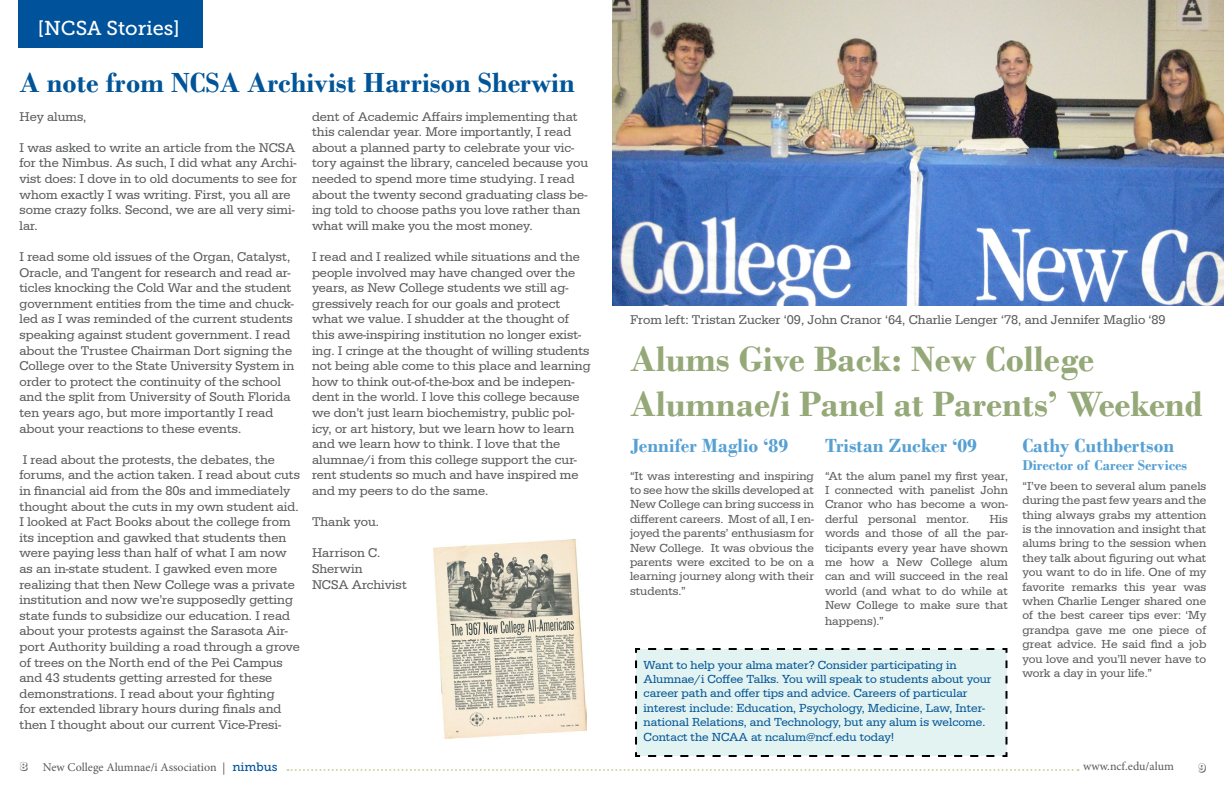
<style>
.page{position:relative;width:1224px;height:792px;background:#fff}
.page>*{position:absolute;margin:0;border:0;box-sizing:border-box;transform-origin:0 0}
.t1{font:700 37px/44.4px "Bodoni";color:#95a877}
.t2{font:700 29px "Bodoni";color:#005497}
.t3{font:700 20px "Bodoni";color:#56a0d3}
.t4{font:20px "Museo Slab 500";color:#fff}
.t5{font:700 15px "Bodoni";color:#56a0d3}
.t6{font:13px/15.6px "Serifa";color:#58595b}
.t7{font:12px/14.4px "Serifa";color:#58595b;text-align:justify}
.t8{font:12px/14.4px "Serifa";color:#005497}
.t9{font:12px "Minion Pro";color:#58595b}
.t10{font:12px "Romeralinline";color:#58595b}
.s1{font-family:"Arno Pro"}
.s2{font-family:"Museo Slab 500";color:#00539b}
</style>
<div class="page">
<img style="left:612px;top:0;width:612px;height:306px">
<div style="left:18px;top:0;width:185px;height:48px;background:#00539b"></div>
<svg style="left:288px;top:769px;width:791px;height:2px"></svg>
<img style="left:434px;top:540px;width:152px;height:199px">
<div style="left:635px;top:648px;width:373px;height:109px;background:#e3f3f1"></div>
<h3 class="t4" style="left:38px;top:17px;width:143px">[NCSA Stories]</h3>
<h2 class="t2" style="left:20px;top:65px;width:557px">A note from NCSA Archivist Harrison Sherwin</h2>
<p class="t6" style="left:20px;top:109px;width:69px">Hey alums,</p>
<p class="t6" style="left:20px;top:140px;width:279px">I was asked to write an article from the NCSA for the Nimbus. As such, I did what any Archi&shy;vist does: I dove in to old documents to see for whom exactly I was writing. First, you all are some crazy folks. Second, we are all very simi&shy;lar.</p>
<p class="t6" style="left:20px;top:249px;width:276px">I read some old issues of the Organ, Catalyst, Oracle, and Tangent for research and read ar&shy;ticles knocking the Cold War and the student government entities from the time and chuck&shy;led as I was reminded of the current students speaking against student government. I read about the Trustee Chairman Dort signing the College over to the State University System in order to protect the continuity of the school and the split from University of South Florida ten years ago, but more importantly I read about your reactions to these events.</p>
<p class="t6" style="left:20px;top:452px;width:282px">I read about the protests, the debates, the forums, and the action taken. I read about cuts in financial aid from the 80s and immediately thought about the cuts in my own student aid.<br>I looked at Fact Books about the college from its inception and gawked that students then were paying less than half of what I am now as an in-state student. I gawked even more realizing that then New College was a private institution and now we’re supposedly getting state funds to subsidize our education. I read about your protests against the Sarasota Air&shy;port Authority building a road through a grove of trees on the North end of the Pei Campus and 43 students getting arrested for these demonstrations. I read about your fighting<br>for extended library hours during finals and then I thought about our current Vice-Presi-</p>
<p class="t6" style="left:312px;top:109px;width:278px">dent of Academic Affairs implementing that this calendar year. More importantly, I read about a planned party to celebrate your vic&shy;tory against the library, canceled because you needed to spend more time studying. I read about the twenty second graduating class be&shy;ing told to choose paths you love rather than what will make you the most money.</p>
<p class="t6" style="left:312px;top:249px;width:280px">I read and I realized while situations and the people involved may have changed over the years, as New College students we still ag&shy;gressively reach for our goals and protect what we value. I shudder at the thought of this awe-inspiring institution no longer exist&shy;ing. I cringe at the thought of willing students not being able come to this place and learning how to think out-of-the-box and be indepen&shy;dent in the world. I love this college because we don’t just learn biochemistry, public pol&shy;icy, or art history, but we learn how to learn and we learn how to think. I love that the alumnae/i from this college support the cur&shy;rent students so much and have inspired me and my peers to do the same.</p>
<p class="t6" style="left:312px;top:514px;width:69px">Thank you.</p>
<p class="t6" style="left:312px;top:545px;width:96px">Harrison C.<br>Sherwin<br>NCSA Archivist</p>
<p class="t6" style="left:630px;top:312px;width:537px">From left: Tristan Zucker ‘09, John Cranor ‘64, Charlie Lenger ‘78, and Jennifer Maglio ‘89</p>
<h1 class="t1" style="left:630px;top:337px;width:575px">Alums Give Back: New College<br>Alumnae/i Panel at Parents’ Weekend</h1>
<h3 class="t3" style="left:1022px;top:433px;width:154px">Cathy Cuthbertson</h3>
<p class="t5" style="left:1022px;top:456px;width:166px">Director of Career Services</p>
<p class="t7" style="left:1022px;top:479px;width:186px">“I’ve been to several alum panels during the past few years and the thing always grabs my attention is the innovation and insight that alums bring to the session when they talk about figuring out what you want to do in life. One of my favorite remarks this year was when Charlie Lenger shared one of the best career tips ever: ‘My grandpa gave me one piece of great advice. He said find a job you love and you’ll never have to work a day in your life.”</p>
<h3 class="t3" style="left:630px;top:433px;width:160px">Jennifer Maglio ‘89</h3>
<p class="t7" style="left:630px;top:469px;width:185px">“It was interesting and inspiring to see how the skills developed at New College can bring success in different careers. Most of all, I en&shy;joyed the parents’ enthusiasm for New College. It was obvious the parents were excited to be on a learning journey along with their students.”</p>
<h3 class="t3" style="left:825px;top:433px;width:154px">Tristan Zucker ‘09</h3>
<p class="t7" style="left:825px;top:469px;width:184px">“At the alum panel my first year, I connected with panelist John Cranor who has become a won&shy;derful personal mentor.</p>
<p class="t7" style="left:825px;top:512px;width:185px;text-indent:164px">His words and those of all the par&shy;ticipants every year have shown me how a New College alum can and will succeed in the real world (and what to do while at New College to make sure that</p>
<p class="t7" style="left:825px;top:614px;width:60px">happens).”</p>
<p class="t8" style="left:644px;top:658px;width:349px">Want to help your alma mater? Consider participating in Alumnae/i Coffee Talks. You will speak to students about your career path and offer tips and advice. Careers of particular interest include: Education, Psychology, Medicine, Law, Inter&shy;national Relations, and Technology, but any alum is welcome.<br>Contact the NCAA at ncalum@ncf.edu today!</p>
<p class="t10" style="left:20px;top:759px;width:9px">8</p>
<p class="t9" style="left:43px;top:759px;width:236px">New College Alumnae/i Association <span class="s1">|</span> <span class="s2">nimbus</span></p>
<p class="t9" style="left:1083px;top:758px;width:92px">www.ncf.edu/alum</p>
<p class="t10" style="left:1199px;top:759px;width:9px">9</p>
</div>
